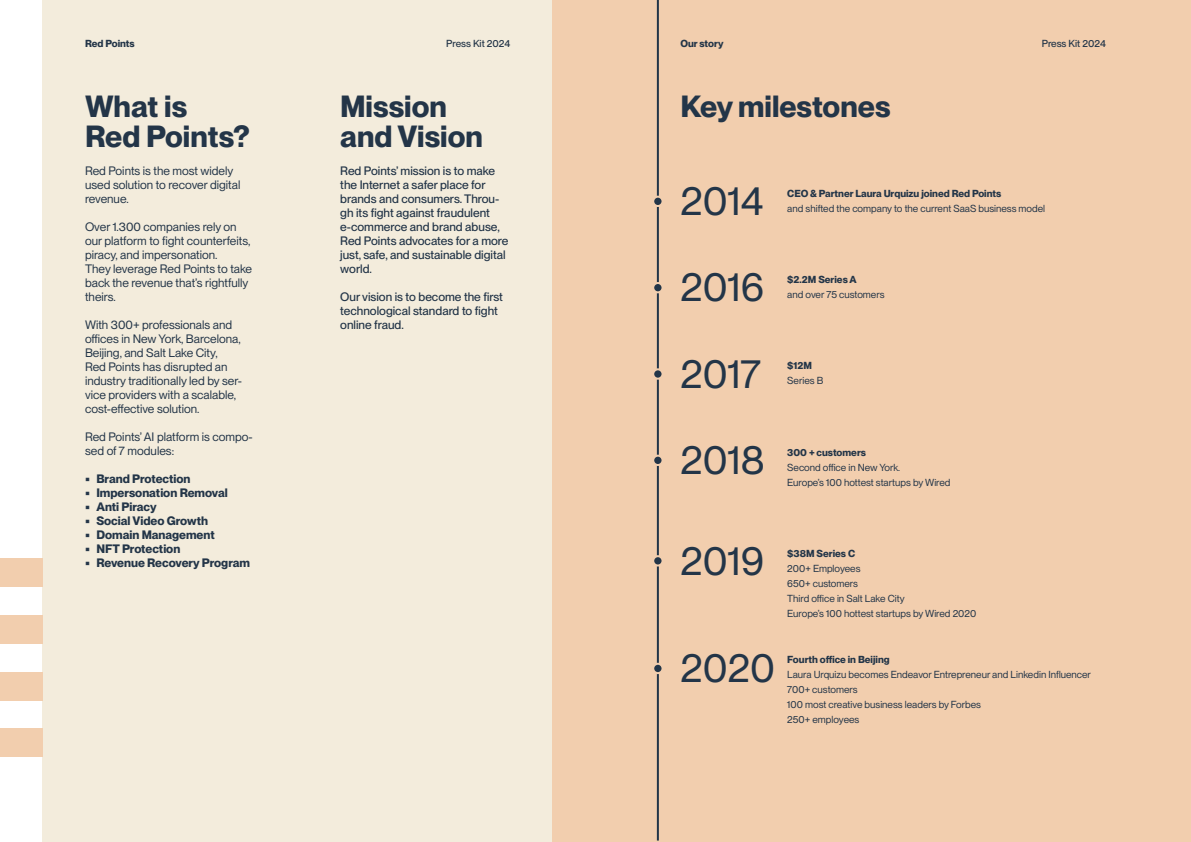
<style>
.page{position:relative;width:1191px;height:842px;background:#fff}
.page>*{position:absolute;margin:0;border:0;box-sizing:border-box;transform-origin:0 0}
.t1{font:40px/86.3px "PP Neue Montreal";color:#233548;text-align:justify}
.t2{font:700 30px/30px "PP Neue Montreal";color:#233548}
.t3{font:12px/14px "PP Neue Montreal";color:#233548}
.t4{font:500 12px/14px "PP Neue Montreal";color:#233548}
.t5{font:700 12px "PP Neue Montreal";color:#233548}
.t6{font:10px/15px "PP Neue Montreal";color:#233548}
.t7{font:700 10px "PP Neue Montreal";color:#233548}
.t8{font:500 10px "PP Neue Montreal";color:#233548}
</style>
<div class="page">
<div style="left:43px;top:1px;width:558px;height:841px;background:#f3ecdc"></div>
<div style="left:0;top:729px;width:43px;height:28px;background:#f2ceae"></div>
<div style="left:0;top:558px;width:43px;height:29px;background:#f2ceae"></div>
<div style="left:0;top:615px;width:43px;height:28px;background:#f2ceae"></div>
<div style="left:0;top:672px;width:43px;height:28px;background:#f2ceae"></div>
<div style="left:552px;top:0;width:639px;height:842px;background:#f2ceae"></div>
<hr style="left:657px;top:0;width:2px;height:840px;background:#233548">
<div style="left:653px;top:197px;width:9px;height:9px;background:#233548;border-radius:50%"></div>
<div style="left:652px;top:196px;width:11px;height:11px;border:2px solid #f2ceae;border-radius:50%"></div>
<div style="left:653px;top:283px;width:9px;height:9px;background:#233548;border-radius:50%"></div>
<div style="left:652px;top:282px;width:11px;height:11px;border:2px solid #f2ceae;border-radius:50%"></div>
<div style="left:653px;top:369px;width:9px;height:10px;background:#233548;border-radius:50%"></div>
<div style="left:652px;top:368px;width:11px;height:12px;border:2px solid #f2ceae;border-radius:50%"></div>
<div style="left:653px;top:456px;width:9px;height:9px;background:#233548;border-radius:50%"></div>
<div style="left:652px;top:455px;width:11px;height:11px;border:2px solid #f2ceae;border-radius:50%"></div>
<div style="left:653px;top:556px;width:9px;height:9px;background:#233548;border-radius:50%"></div>
<div style="left:652px;top:555px;width:11px;height:11px;border:2px solid #f2ceae;border-radius:50%"></div>
<div style="left:653px;top:664px;width:9px;height:9px;background:#233548;border-radius:50%"></div>
<div style="left:652px;top:663px;width:11px;height:11px;border:2px solid #f2ceae;border-radius:50%"></div>
<p class="t7" style="left:85px;top:37px;width:51px">Red Points</p>
<p class="t8" style="left:446px;top:37px;width:66px">Press Kit 2024</p>
<h2 class="t2" style="left:85px;top:92px;width:166px">What is<br>Red Points?</h2>
<h2 class="t2" style="left:340px;top:92px;width:144px">Mission and Vision</h2>
<p class="t4" style="left:340px;top:163px;width:170px">Red Points’ mission is to make the Internet a safer place for brands and consumers. Throu&shy;gh its fight against fraudulent e-commerce and brand abuse,<br>Red Points advocates for a more just, safe, and sustainable digital world.</p>
<p class="t4" style="left:340px;top:289px;width:164px">Our vision is to become the first technological standard to fight online fraud.</p>
<p class="t3" style="left:85px;top:163px;width:157px">Red Points is the most widely used solution to recover digital revenue.</p>
<p class="t3" style="left:85px;top:219px;width:169px">Over 1.300 companies rely on our platform to fight counterfeits, piracy, and impersonation.<br>They leverage Red Points to take back the revenue that’s rightfully theirs.</p>
<p class="t3" style="left:85px;top:317px;width:158px">With 300+ professionals and offices in New York, Barcelona,<br>Beijing, and Salt Lake City,<br>Red Points has disrupted an industry traditionally led by ser&shy;vice providers with a scalable, cost-effective solution.</p>
<p class="t3" style="left:85px;top:429px;width:169px">Red Points’ AI platform is compo&shy;sed of 7 modules:</p>
<p class="t5" style="left:85px;top:471px;width:107px">• Brand Protection</p>
<p class="t5" style="left:85px;top:485px;width:144px">• Impersonation Removal</p>
<p class="t5" style="left:85px;top:499px;width:73px">• Anti Piracy</p>
<p class="t5" style="left:85px;top:513px;width:124px">• Social Video Growth</p>
<p class="t5" style="left:85px;top:527px;width:131px">• Domain Management</p>
<p class="t5" style="left:85px;top:541px;width:97px">• NFT Protection</p>
<p class="t5" style="left:85px;top:555px;width:166px">• Revenue Recovery Program</p>
<p class="t7" style="left:680px;top:37px;width:44px">Our story</p>
<p class="t8" style="left:1041px;top:37px;width:66px">Press Kit 2024</p>
<h2 class="t2" style="left:680px;top:92px;width:211px">Key milestones</h2>
<h1 class="t1" style="left:680px;top:158px;width:86px">2014<br>2016<br>2017<br>2018</h1>
<p class="t7" style="left:787px;top:187px;width:216px">CEO &amp; Partner Laura Urquizu joined Red Points</p>
<p class="t6" style="left:787px;top:201px;width:259px">and shifted the company to the current SaaS business model</p>
<p class="t7" style="left:787px;top:273px;width:71px">$2.2M Series A</p>
<p class="t6" style="left:787px;top:287px;width:99px">and over 75 customers</p>
<p class="t7" style="left:787px;top:360px;width:26px">$12M</p>
<p class="t6" style="left:787px;top:373px;width:37px">Series B</p>
<p class="t7" style="left:787px;top:447px;width:80px">300 + customers</p>
<p class="t6" style="left:787px;top:460px;width:165px">Second office in New York.<br>Europe’s 100 hottest startups by Wired</p>
<h1 class="t1" style="left:680px;top:517px;width:85px">2019</h1>
<h1 class="t1" style="left:680px;top:625px;width:96px">2020</h1>
<p class="t7" style="left:787px;top:547px;width:69px">$38M Series C</p>
<p class="t6" style="left:787px;top:561px;width:190px">200+ Employees<br>650+ customers<br>Third office in Salt Lake City<br>Europe’s 100 hottest startups by Wired 2020</p>
<p class="t7" style="left:787px;top:653px;width:104px">Fourth office in Beijing</p>
<p class="t6" style="left:787px;top:666px;width:305px">Laura Urquizu becomes Endeavor Entrepreneur and Linkedin Influencer 700+ customers<br>100 most creative business leaders by Forbes<br>250+ employees</p>
</div>
